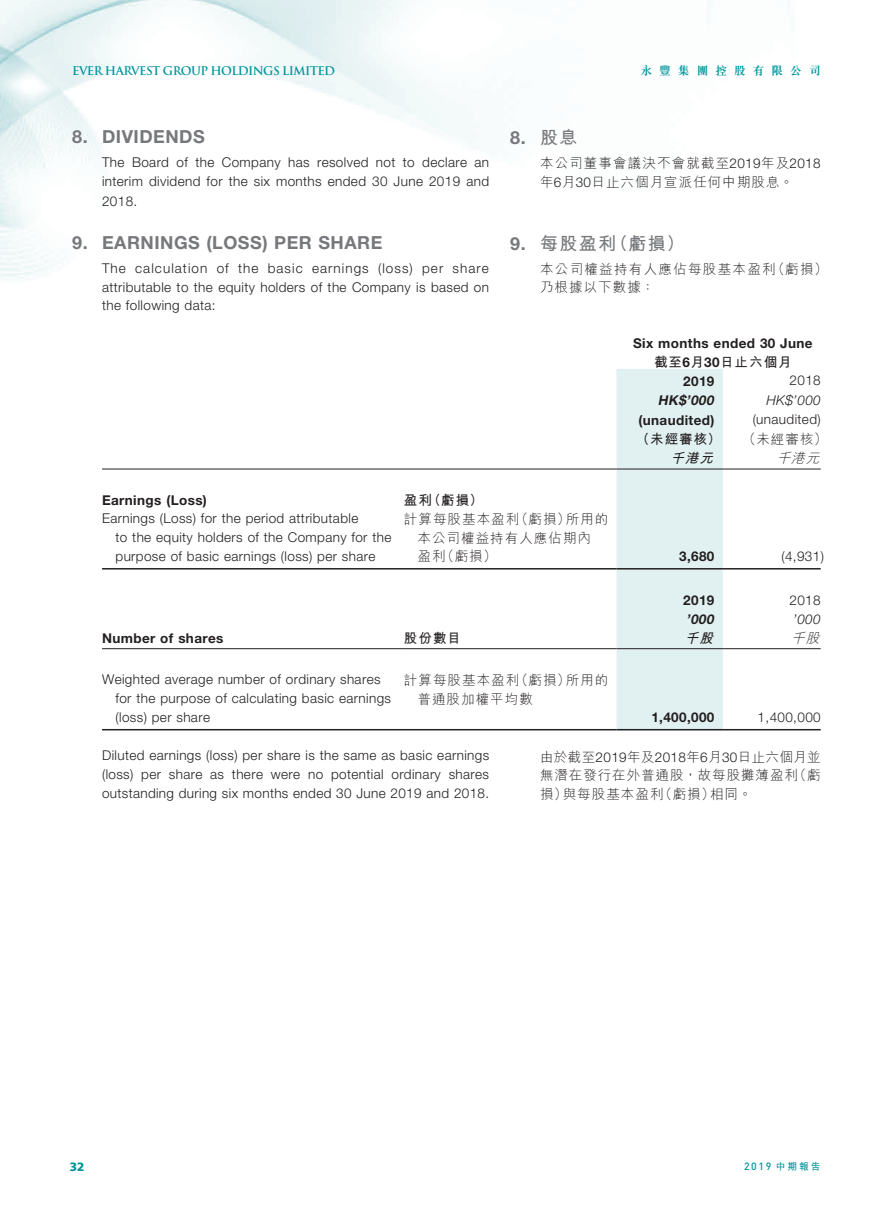
<style>
.page{position:relative;width:893px;height:1212px;background:#fff}
.page>*{position:absolute;margin:0;border:0;box-sizing:border-box;transform-origin:0 0}
.t1{font:700 18px "Helvetica Neue LT Std";letter-spacing:.03em;color:#76787b}
.t2{font:700 18px "M Hei HK";letter-spacing:.08em;color:#76787b}
.t3{font:300 13.5px/18.8px "Helvetica Neue LT Std";letter-spacing:.03em;color:#231f20;text-align:justify}
.t4{font:300 13.5px/18.8px "M Hei HK";letter-spacing:.08em;color:#231f20}
.t5{font:700 13.5px "Helvetica Neue LT Std";letter-spacing:.03em;color:#231f20}
.t6{font:700 13.5px "M Hei HK";letter-spacing:.08em;color:#231f20}
.t7{font:italic 700 13.5px "Helvetica Neue LT Std";color:#231f20}
.t8{font:italic 300 13.5px "Helvetica Neue LT Std";letter-spacing:.03em;color:#231f20}
.t9{font:italic 700 13.5px "M Hei HK";color:#231f20}
.t10{font:italic 300 13.5px "M Hei HK";color:#231f20}
.t11{font:900 12px "Frutiger LT Std";color:#00959b}
.t12{font:700 11.7px "Trajan Pro";letter-spacing:-.05em;color:#00959b}
.t13{font:700 11.7px "M Sung HK";letter-spacing:.6em;color:#00959b}
.t14{font:500 10.5px "DIN Pro";color:#00959b}
.s1{font-family:"M Hei HK"}
.s2{font-family:"Helvetica Neue LT Std"}
.s3{font-family:"M Hei HK";font-weight:700;font-size:9.75px}
</style>
<div class="page">
<img style="left:0;top:0;width:821px;height:731px">
<div style="left:617px;top:369px;width:106px;height:360px;background:#e1f0f1"></div>
<hr style="left:102px;top:469px;width:302px;height:1px;background:#231f20">
<hr style="left:404px;top:469px;width:213px;height:1px;background:#231f20">
<hr style="left:617px;top:469px;width:106px;height:1px;background:#231f20">
<hr style="left:723px;top:469px;width:98px;height:1px;background:#231f20">
<hr style="left:102px;top:568px;width:302px;height:1px;background:#231f20">
<hr style="left:404px;top:568px;width:213px;height:1px;background:#231f20">
<hr style="left:617px;top:568px;width:106px;height:1px;background:#231f20">
<hr style="left:723px;top:568px;width:98px;height:1px;background:#231f20">
<hr style="left:102px;top:648px;width:302px;height:1px;background:#231f20">
<hr style="left:404px;top:648px;width:213px;height:1px;background:#231f20">
<hr style="left:617px;top:648px;width:106px;height:1px;background:#231f20">
<hr style="left:723px;top:648px;width:98px;height:1px;background:#231f20">
<hr style="left:102px;top:729px;width:302px;height:1px;background:#231f20">
<hr style="left:404px;top:729px;width:213px;height:1px;background:#231f20">
<hr style="left:617px;top:729px;width:106px;height:1px;background:#231f20">
<hr style="left:723px;top:729px;width:98px;height:1px;background:#231f20">
<p class="t12" style="left:72px;top:64px;width:264px">EVER HARVEST GROUP HOLDINGS LIMITED</p>
<p class="t13" style="left:640px;top:63px;width:182px">永豐集團控股有限公司</p>
<h1 class="t1" style="left:72px;top:125px;width:134px">8. DIVIDENDS</h1>
<p class="t3" style="left:102px;top:152px;width:389px;line-height:19.5px">The Board of the Company has resolved not to declare an interim dividend for the six months ended 30 June 2019 and 2018.</p>
<h1 class="t1" style="left:72px;top:231px;width:312px">9. EARNINGS (LOSS) PER SHARE</h1>
<p class="t3" style="left:102px;top:258px;width:389px">The calculation of the basic earnings (loss) per share attributable to the equity holders of the Company is based on the following data:</p>
<h1 class="t1" style="left:510px;top:126px;width:69px">8. <span class="s1">股息</span></h1>
<p class="t4" style="left:540px;top:152px;width:282px;line-height:19.5px">本公司董事會議決不會就截至<span class="s2">2019</span>年及<span class="s2">2018</span>年<span class="s2">6</span>月<span class="s2">30</span>日止六個月宣派任何中期股息。</p>
<h1 class="t2" style="left:510px;top:230px;width:176px"><span class="s2">9.</span> 每股盈利（虧損）</h1>
<p class="t4" style="left:540px;top:259px;width:289px">本公司權益持有人應佔每股基本盈利（虧損）乃根據以下數據：</p>
<p class="t5" style="left:633px;top:335px;width:181px">Six months ended 30 June</p>
<p class="t6" style="left:654px;top:352px;width:139px">截至<span class="s2">6</span>月<span class="s2">30</span>日止六個月</p>
<p class="t5" style="left:683px;top:373px;width:33px">2019</p>
<p class="t3" style="left:789px;top:371px;width:33px">2018</p>
<p class="t7" style="left:658px;top:392px;width:60px">HK$’000</p>
<p class="t8" style="left:766px;top:392px;width:56px">HK$’000</p>
<p class="t5" style="left:638px;top:412px;width:78px">(unaudited)</p>
<p class="t3" style="left:753px;top:410px;width:70px">(unaudited)</p>
<p class="t6" style="left:636px;top:430px;width:86px">（未經審核）</p>
<p class="t4" style="left:742px;top:429px;width:86px">（未經審核）</p>
<p class="t9" style="left:670px;top:448px;width:49px">千港元</p>
<p class="t10" style="left:777px;top:449px;width:49px">千港元</p>
<p class="t5" style="left:102px;top:492px;width:106px">Earnings (Loss)</p>
<p class="t6" style="left:404px;top:490px;width:81px">盈利（虧損）</p>
<p class="t3" style="left:116px;top:509px;width:277px;text-align:left;text-indent:-14px">Earnings (Loss) for the period attributable<br>to the equity holders of the Company for the purpose of basic earnings (loss) per share</p>
<p class="t4" style="left:417px;top:509px;width:192px;text-indent:-14px">計算每股基本盈利（虧損）所用的本公司權益持有人應佔期內<br>盈利（虧損）</p>
<p class="t5" style="left:679px;top:548px;width:37px">3,680</p>
<p class="t3" style="left:781px;top:546px;width:44px">(4,931)</p>
<p class="t5" style="left:683px;top:592px;width:33px">2019</p>
<p class="t3" style="left:789px;top:590px;width:33px">2018</p>
<p class="t7" style="left:686px;top:610px;width:32px">’000</p>
<p class="t8" style="left:793px;top:611px;width:29px">’000</p>
<p class="t5" style="left:102px;top:630px;width:123px">Number of shares</p>
<p class="t6" style="left:404px;top:628px;width:59px">股份數目</p>
<p class="t9" style="left:685px;top:628px;width:34px">千股</p>
<p class="t10" style="left:791px;top:628px;width:34px">千股</p>
<p class="t3" style="left:116px;top:670px;width:277px;text-align:left;text-indent:-14px">Weighted average number of ordinary shares for the purpose of calculating basic earnings (loss) per share</p>
<p class="t4" style="left:417px;top:670px;width:192px;text-indent:-14px">計算每股基本盈利（虧損）所用的普通股加權平均數</p>
<p class="t5" style="left:651px;top:709px;width:65px">1,400,000</p>
<p class="t3" style="left:758px;top:707px;width:65px">1,400,000</p>
<p class="t3" style="left:102px;top:746px;width:389px">Diluted earnings (loss) per share is the same as basic earnings (loss) per share as there were no potential ordinary shares outstanding during six months ended 30 June 2019 and 2018.</p>
<p class="t4" style="left:540px;top:747px;width:282px;text-align:justify">由於截至<span class="s2">2019</span>年及<span class="s2">2018</span>年<span class="s2">6</span>月<span class="s2">30</span>日止六個月並無潛在發行在外普通股，故每股攤薄盈利（虧損）與每股基本盈利（虧損）相同。</p>
<p class="t11" style="left:70px;top:1160px;width:16px">32</p>
<p class="t14" style="left:744px;top:1159px;width:78px">2019 <span class="s3">中期報告</span></p>
</div>
